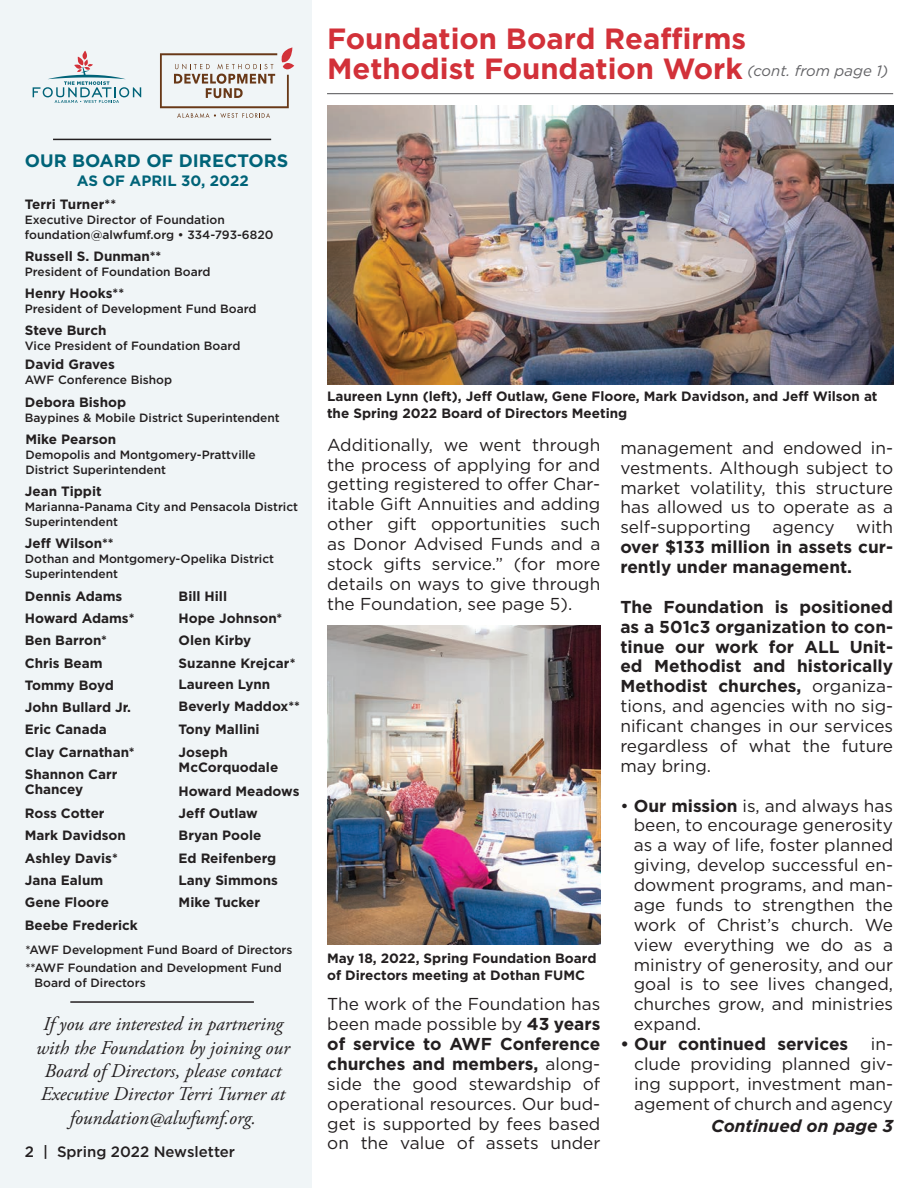
<style>
.page{position:relative;width:918px;height:1188px;background:#fff}
.page>*{position:absolute;margin:0;border:0;box-sizing:border-box;transform-origin:0 0}
.t1{font:700 29.25px "Gotham HTF";color:#d23139}
.t2{font:italic 19.5px/23.4px "Adobe Garamond Pro";color:#231f20;text-align:center}
.t3{font:700 18px "Gotham HTF";color:#006378}
.t4{font:17.25px/19.8px "Gotham HTF";color:#231f20;text-align:justify}
.t5{font:700 17.25px/19.8px "Gotham HTF";color:#231f20;text-align:justify}
.t6{font:italic 700 17.25px "Gotham HTF";color:#231f20}
.t7{font:500 15px "Gotham HTF";color:#231f20}
.t8{font:700 15px "Gotham HTF";color:#006378}
.t9{font:italic 15px "Gotham HTF";color:#636366}
.t10{font:700 13.5px/16.5px "Gotham HTF";color:#231f20}
.t11{font:500 12px/15px "Gotham HTF";color:#231f20}
.s1{font-weight:700}
.s2{font-weight:400}
</style>
<div class="page">
<div style="left:0;top:0;width:312px;height:1188px;background:#f0f5f7"></div>
<svg style="left:160px;top:47px;width:134px;height:71px"></svg>
<svg style="left:33px;top:51px;width:108px;height:52px"></svg>
<hr style="left:53px;top:139px;width:218px;height:1px;background:#231f20">
<hr style="left:70px;top:1001px;width:184px;height:2px;background:#231f20">
<hr style="left:327px;top:93px;width:566px;height:1px;background:#636366">
<img style="left:327px;top:105px;width:566px;height:280px">
<img style="left:327px;top:625px;width:273px;height:320px">
<p class="t1" style="left:327px;top:22px;width:421px">Foundation Board Reaffirms</p>
<p class="t1" style="left:327px;top:52px;width:417px">Methodist Foundation Work</p>
<p class="t9" style="left:747px;top:62px;width:142px">(cont. from page 1)</p>
<p class="t3" style="left:25px;top:150px;width:265px">OUR BOARD OF DIRECTORS</p>
<p class="t8" style="left:77px;top:172px;width:174px">AS OF APRIL 30, 2022</p>
<p class="t10" style="left:25px;top:196px;width:93px">Terri Turner**</p>
<p class="t11" style="left:25px;top:212px;width:202px">Executive Director of Foundation</p>
<p class="t11" style="left:25px;top:227px;width:250px">foundation@alwfumf.org • 334-793-6820</p>
<p class="t10" style="left:25px;top:248px;width:138px">Russell S. Dunman**</p>
<p class="t11" style="left:25px;top:264px;width:187px">President of Foundation Board</p>
<p class="t10" style="left:25px;top:285px;width:101px">Henry Hooks**</p>
<p class="t11" style="left:25px;top:301px;width:233px">President of Development Fund Board</p>
<p class="t10" style="left:25px;top:322px;width:83px">Steve Burch</p>
<p class="t11" style="left:25px;top:338px;width:217px">Vice President of Foundation Board</p>
<p class="t10" style="left:25px;top:356px;width:91px">David Graves</p>
<p class="t11" style="left:25px;top:372px;width:149px">AWF Conference Bishop</p>
<p class="t10" style="left:25px;top:393px;width:103px">Debora Bishop</p>
<p class="t11" style="left:25px;top:410px;width:257px">Baypines &amp; Mobile District Superintendent</p>
<p class="t10" style="left:25px;top:431px;width:92px">Mike Pearson</p>
<p class="t11" style="left:25px;top:447px;width:232px">Demopolis and Montgomery-Prattville</p>
<p class="t11" style="left:25px;top:462px;width:142px">District Superintendent</p>
<p class="t10" style="left:25px;top:483px;width:78px">Jean Tippit</p>
<p class="t11" style="left:25px;top:499px;width:275px">Marianna-Panama City and Pensacola District<br>Superintendent</p>
<p class="t10" style="left:25px;top:535px;width:90px">Jeff Wilson**</p>
<p class="t11" style="left:25px;top:551px;width:251px">Dothan and Montgomery-Opelika District<br>Superintendent</p>
<p class="t10" style="left:25px;top:587px;width:99px">Dennis Adams</p>
<p class="t10" style="left:179px;top:587px;width:50px">Bill Hill</p>
<p class="t10" style="left:179px;top:632px;width:74px">Olen Kirby</p>
<p class="t10" style="left:179px;top:676px;width:93px">Laureen Lynn</p>
<p class="t10" style="left:179px;top:698px;width:123px">Beverly Maddox**</p>
<p class="t10" style="left:179px;top:721px;width:83px">Tony Mallini</p>
<p class="t10" style="left:179px;top:743px;width:51px">Joseph</p>
<p class="t10" style="left:179px;top:758px;width:101px">McCorquodale</p>
<p class="t10" style="left:179px;top:782px;width:122px">Howard Meadows</p>
<p class="t10" style="left:179px;top:805px;width:81px">Jeff Outlaw</p>
<p class="t10" style="left:179px;top:827px;width:84px">Bryan Poole</p>
<p class="t10" style="left:179px;top:849px;width:99px">Ed Reifenberg</p>
<p class="t10" style="left:179px;top:872px;width:101px">Lany Simmons</p>
<p class="t10" style="left:179px;top:894px;width:83px">Mike Tucker</p>
<p class="t10" style="left:179px;top:610px;width:105px">Hope Johnson*</p>
<p class="t10" style="left:25px;top:610px;width:111px">Howard Adams*</p>
<p class="t10" style="left:25px;top:632px;width:84px">Ben Barron*</p>
<p class="t10" style="left:179px;top:654px;width:118px">Suzanne Krejcar*</p>
<p class="t10" style="left:25px;top:654px;width:79px">Chris Beam</p>
<p class="t10" style="left:25px;top:677px;width:91px">Tommy Boyd</p>
<p class="t10" style="left:25px;top:699px;width:108px">John Bullard Jr.</p>
<p class="t10" style="left:25px;top:721px;width:83px">Eric Canada</p>
<p class="t10" style="left:25px;top:743px;width:111px">Clay Carnathan*</p>
<p class="t10" style="left:25px;top:766px;width:94px">Shannon Carr</p>
<p class="t10" style="left:25px;top:781px;width:60px">Chancey</p>
<p class="t10" style="left:25px;top:805px;width:81px">Ross Cotter</p>
<p class="t10" style="left:25px;top:827px;width:103px">Mark Davidson</p>
<p class="t10" style="left:25px;top:849px;width:95px">Ashley Davis*</p>
<p class="t10" style="left:25px;top:872px;width:80px">Jana Ealum</p>
<p class="t10" style="left:25px;top:894px;width:86px">Gene Floore</p>
<p class="t10" style="left:25px;top:916px;width:115px">Beebe Frederick</p>
<p class="t11" style="left:25px;top:942px;width:269px">*AWF Development Fund Board of Directors</p>
<p class="t11" style="left:35px;top:960px;width:249px;text-indent:-9px">**AWF Foundation and Development Fund<br>Board of Directors</p>
<p class="t2" style="left:36px;top:1013px;width:255px">If you are interested in partnering with the Foundation by joining our Board of Directors, please contact Executive Director Terri Turner at</p>
<p class="t2" style="left:70px;top:1107px;width:188px">foundation@alwfumf.org.</p>
<p class="t7" style="left:25px;top:1143px;width:212px">2 | Spring 2022 Newsletter</p>
<p class="t10" style="left:327px;top:388px;width:552px">Laureen Lynn (left), Jeff Outlaw, Gene Floore, Mark Davidson, and Jeff Wilson at the Spring 2022 Board of Directors Meeting</p>
<p class="t4" style="left:620px;top:438px;width:274px">management and endowed in&shy;vestments. Although subject to market volatility, this structure has allowed us to operate as a self-supporting agency with <span class="s1">over $133 million in assets cur&shy;rently under management.</span></p>
<p class="t5" style="left:620px;top:596px;width:274px">The Foundation is positioned as a 501c3 organization to con&shy;tinue our work for ALL Unit&shy;ed Methodist and historically Methodist churches, <span class="s2">organiza&shy;tions, and agencies with no sig&shy;nificant changes in our services regardless of what the future may bring.</span></p>
<p class="t4" style="left:634px;top:795px;width:261px;text-indent:-13px">• <span class="s1">Our mission</span> is, and always has been, to encourage generosity as a way of life, foster planned giving, develop successful en&shy;dowment programs, and man&shy;age funds to strengthen the work of Christ’s church. We view everything we do as a ministry of generosity, and our goal is to see lives changed, churches grow, and ministries expand.</p>
<p class="t5" style="left:620px;top:1034px;width:229px">• Our continued services</p>
<p class="t4" style="left:327px;top:434px;width:275px">Additionally, we went through the process of applying for and getting registered to offer Char&shy;itable Gift Annuities and adding other gift opportunities such as Donor Advised Funds and a stock gifts service.” (for more details on ways to give through the Foundation, see page 5).</p>
<p class="t10" style="left:327px;top:950px;width:271px">May 18, 2022, Spring Foundation Board of Directors meeting at Dothan FUMC</p>
<p class="t4" style="left:327px;top:994px;width:275px">The work of the Foundation has been made possible by <span class="s1">43 years of service to AWF Conference churches and members,</span> along&shy;side the good stewardship of operational resources. Our bud&shy;get is supported by fees based on the value of assets under</p>
<p class="t4" style="left:634px;top:1034px;width:260px;text-indent:237px">in&shy;clude providing planned giv&shy;ing support, investment man&shy;agement of church and agency</p>
<p class="t6" style="left:711px;top:1116px;width:183px">Continued on page 3</p>
</div>
